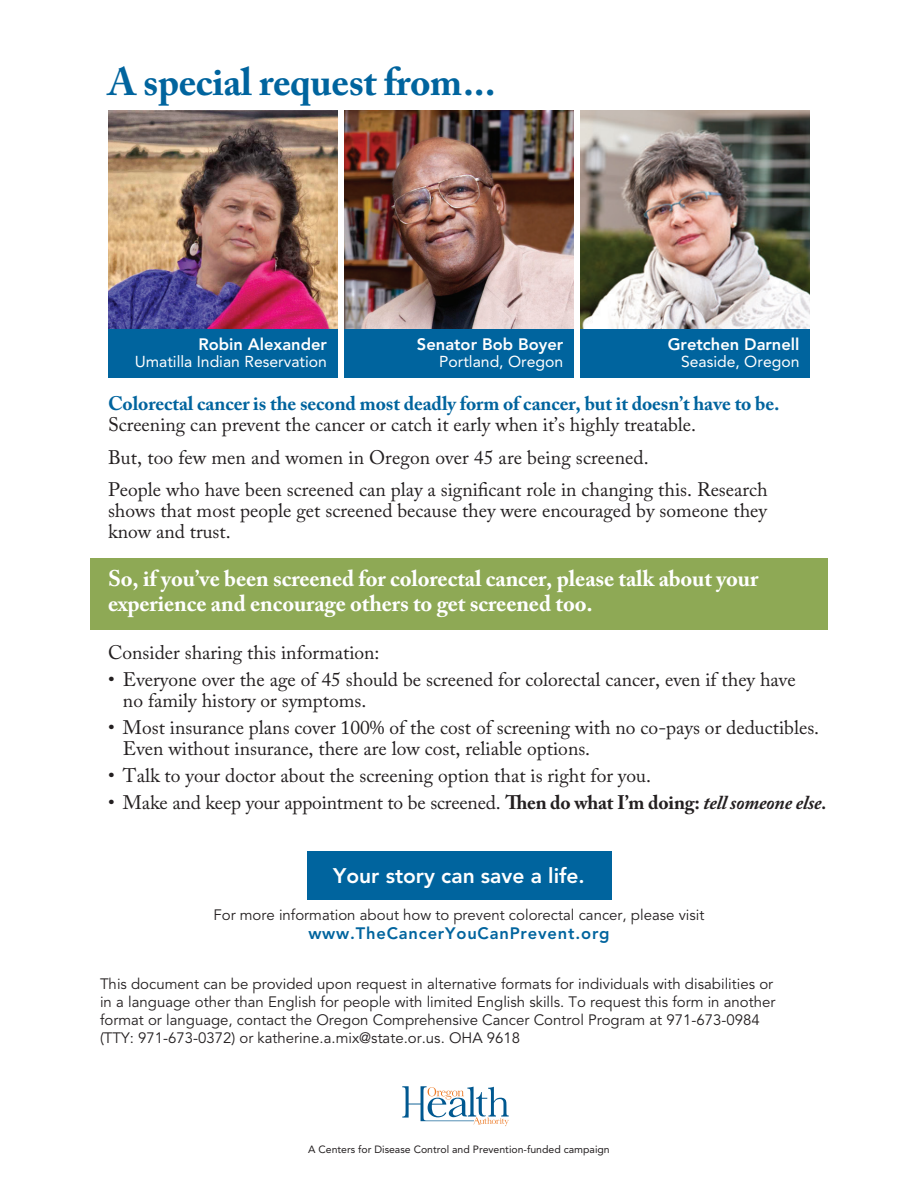
<style>
.page{position:relative;width:918px;height:1188px;background:#fff}
.page>*{position:absolute;margin:0;border:0;box-sizing:border-box;transform-origin:0 0}
.t1{font:700 39px "Adobe Caslon Pro";letter-spacing:-.01em;color:#00649e}
.t2{font:700 22.5px/25.5px "Adobe Caslon Pro";letter-spacing:-.005em;color:#fff}
.t3{font:800 21px "Avenir";color:#fff}
.t4{font:19.5px/21px "Adobe Caslon Pro";color:#231f20}
.t5{font:700 19.5px "Adobe Caslon Pro";letter-spacing:-.005em;color:#00649e}
.t6{font:800 16.5px "Avenir";color:#fff}
.t7{font:800 16.5px "Avenir";letter-spacing:.05em;color:#00649e}
.t8{font:15.75px "Avenir";color:#fff}
.t9{font:15px/18px "Avenir";color:#231f20}
.t10{font:10.5px "Avenir";color:#231f20}
.s1{font-weight:700}
.s2{font-weight:700;font-style:italic}
</style>
<div class="page">
<div style="left:90px;top:558px;width:738px;height:72px;background:#8ea955"></div>
<div style="left:108px;top:142px;width:230px;height:236px;background:#00649e"></div>
<div style="left:307px;top:851px;width:304px;height:48px;background:#00649e"></div>
<div style="left:580px;top:142px;width:230px;height:236px;background:#00649e"></div>
<div style="left:344px;top:142px;width:230px;height:236px;background:#00649e"></div>
<img style="left:108px;top:111px;width:230px;height:217px">
<img style="left:580px;top:111px;width:230px;height:217px">
<img style="left:344px;top:111px;width:230px;height:217px">
<svg style="left:402px;top:1086px;width:107px;height:40px"></svg>
<h1 class="t1" style="left:108px;top:58px;width:389px">A special request from...</h1>
<p class="t6" style="left:198px;top:335px;width:130px">Robin Alexander</p>
<p class="t8" style="left:135px;top:353px;width:194px">Umatilla Indian Reservation</p>
<p class="t6" style="left:417px;top:335px;width:148px">Senator Bob Boyer</p>
<p class="t8" style="left:439px;top:353px;width:126px">Portland, Oregon</p>
<p class="t6" style="left:668px;top:335px;width:133px">Gretchen Darnell</p>
<p class="t8" style="left:681px;top:353px;width:120px">Seaside, Oregon</p>
<p class="t5" style="left:108px;top:392px;width:673px">Colorectal cancer is the second most deadly form of cancer, but it doesn’t have to be.</p>
<p class="t4" style="left:108px;top:408px;width:661px;line-height:32.2px">Screening can prevent the cancer or catch it early when it’s highly treatable.<br>But, too few men and women in Oregon over 45 are being screened.<br>People who have been screened can play a significant role in changing this. Research</p>
<p class="t4" style="left:108px;top:500px;width:661px">shows that most people get screened because they were encouraged by someone they know and trust.</p>
<p class="t2" style="left:108px;top:565px;width:652px">So, if you’ve been screened for colorectal cancer, please talk about your experience and encourage others to get screened too.</p>
<p class="t4" style="left:108px;top:642px;width:273px">Consider sharing this information:</p>
<p class="t4" style="left:123px;top:669px;width:674px;text-indent:-15px">• Everyone over the age of 45 should be screened for colorectal cancer, even if they have no family history or symptoms.</p>
<p class="t4" style="left:123px;top:717px;width:698px;text-indent:-15px">• Most insurance plans cover 100% of the cost of screening with no co-pays or deductibles.<br>Even without insurance, there are low cost, reliable options.</p>
<p class="t4" style="left:108px;top:765px;width:545px">• Talk to your doctor about the screening option that is right for you.</p>
<p class="t4" style="left:108px;top:792px;width:720px">• Make and keep your appointment to be screened. <span class="s1">Then do what I’m doing:</span> <span class="s2">tell someone else.</span></p>
<p class="t3" style="left:333px;top:863px;width:253px">Your story can save a life.</p>
<p class="t9" style="left:213px;top:906px;width:493px">For more information about how to prevent colorectal cancer, please visit</p>
<p class="t7" style="left:308px;top:924px;width:303px">www.TheCancerYouCanPrevent.org</p>
<p class="t9" style="left:100px;top:975px;width:677px">This document can be provided upon request in alternative formats for individuals with disabilities or in a language other than English for people with limited English skills. To request this form in another format or language, contact the Oregon Comprehensive Cancer Control Program at 971-673-0984 (TTY: 971-673-0372) or katherine.a.mix@state.or.us. OHA 9618</p>
<p class="t10" style="left:308px;top:1144px;width:303px">A Centers for Disease Control and Prevention-funded campaign</p>
</div>
